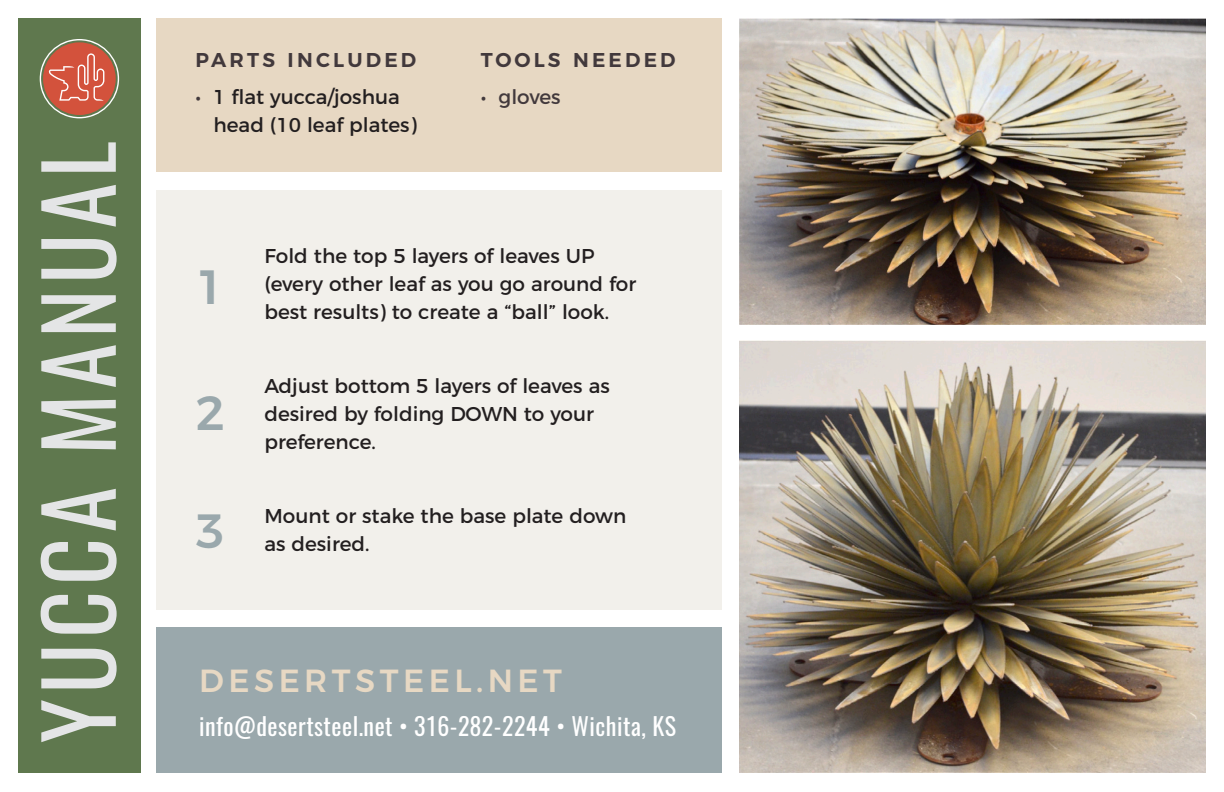
<style>
.page{position:relative;width:1224px;height:792px;background:#fff}
.page>*{position:absolute;margin:0;border:0;box-sizing:border-box;transform-origin:0 0}
.t1{font:92px "Oswald";letter-spacing:.06em;color:#e4e5e6}
.t2{font:500 48px "Montserrat";color:#9aa8ac}
.t3{font:500 32px "Montserrat";letter-spacing:.14em;color:#e7d8c3}
.t4{font:24px "Oswald";letter-spacing:.02em;color:#fff}
.t5{font:20px/28px "Montserrat";color:#231f20}
.t6{font:600 20px "Montserrat";letter-spacing:.16em;color:#42393c}
.t7{font:20px "Montserrat";color:#42393c}
.s1{color:#42393c}
</style>
<div class="page">
<div style="left:157px;top:18px;width:565px;height:153px;background:#e7d8c3"></div>
<div style="left:18px;top:18px;width:123px;height:755px;background:#5f784e"></div>
<svg style="left:40px;top:39px;width:79px;height:79px"></svg>
<img style="left:739px;top:18px;width:467px;height:307px">
<img style="left:739px;top:341px;width:466px;height:432px">
<div style="left:157px;top:190px;width:565px;height:419px;background:#f2f0eb"></div>
<div style="left:157px;top:628px;width:565px;height:145px;background:#9aa8ac"></div>
<p class="t1" style="left:15px;top:743px;width:604px;rotate:-90deg">YUCCA MANUAL</p>
<p class="t6" style="left:195px;top:44px;width:222px">PARTS INCLUDED</p>
<p class="t5" style="left:195px;top:81px;width:206px"><span class="s1">•</span> 1 flat yucca/joshua</p>
<p class="t5" style="left:213px;top:109px;width:205px">head (10 leaf plates)</p>
<p class="t6" style="left:481px;top:44px;width:196px">TOOLS NEEDED</p>
<p class="t7" style="left:481px;top:81px;width:81px">• gloves</p>
<p class="t2" style="left:195px;top:248px;width:31px">1</p>
<p class="t2" style="left:195px;top:374px;width:31px">2</p>
<p class="t2" style="left:195px;top:493px;width:31px">3</p>
<p class="t5" style="left:264px;top:240px;width:373px">Fold the top 5 layers of leaves UP (every other leaf as you go around for best results) to create a “ball” look.</p>
<p class="t5" style="left:264px;top:370px;width:347px">Adjust bottom 5 layers of leaves as desired by folding DOWN to your preference.</p>
<p class="t5" style="left:264px;top:500px;width:363px">Mount or stake the base plate down as desired.</p>
<p class="t3" style="left:199px;top:655px;width:364px">DESERTSTEEL.NET</p>
<p class="t4" style="left:199px;top:709px;width:478px">info@desertsteel.net • 316-282-2244 • Wichita, KS</p>
</div>
